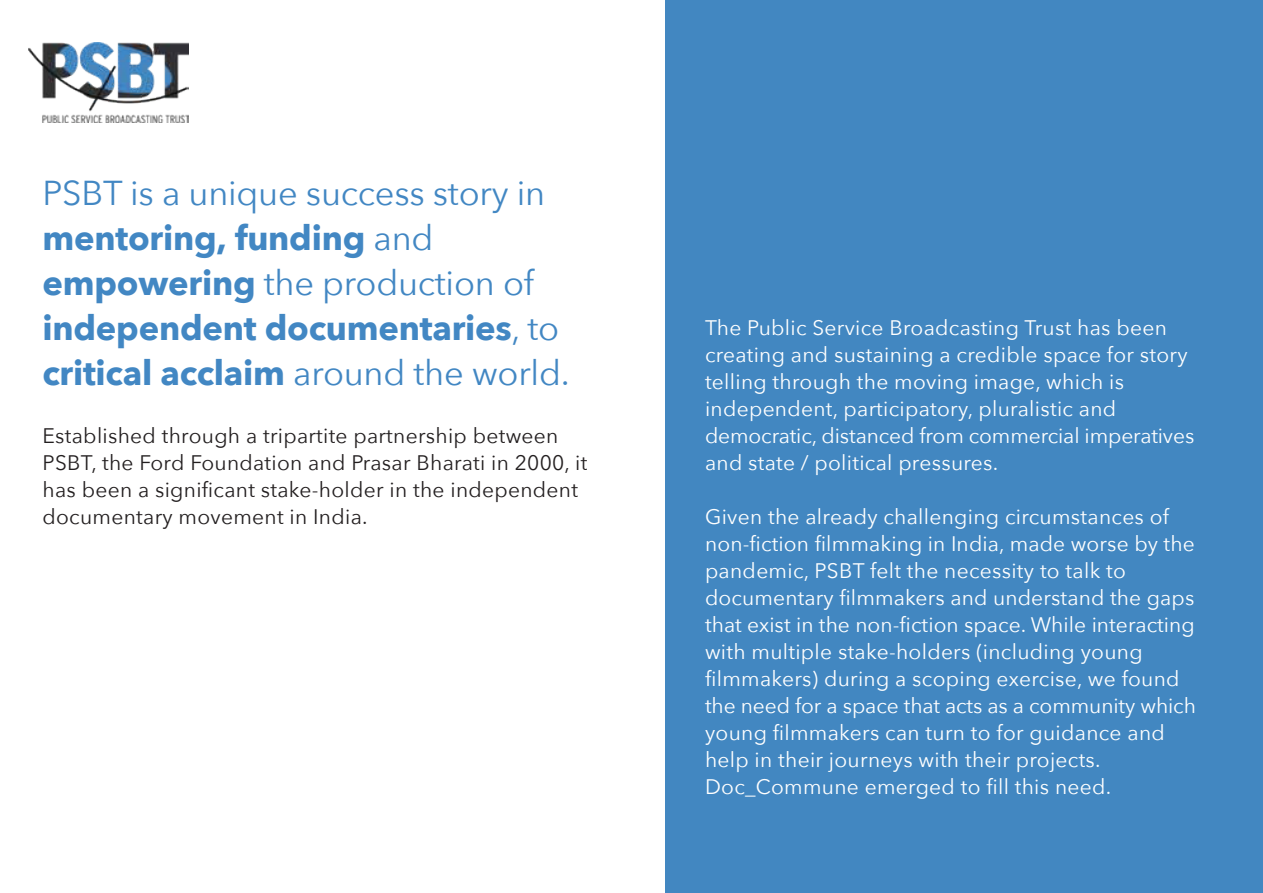
<style>
.page{position:relative;width:1263px;height:893px;background:#fff}
.page>*{position:absolute;margin:0;border:0;box-sizing:border-box;transform-origin:0 0}
.t1{font:700 34.5px/45px "Avenir Next";letter-spacing:-.005em;color:#4287c3}
.t2{font:21px/27px "Avenir Next";letter-spacing:.015em;color:#fff}
.t3{font:21px/27px "Avenir Next";letter-spacing:.015em;color:#231f20}
.s1{font-weight:400}
</style>
<div class="page">
<div style="left:666px;top:0;width:597px;height:893px;background:#4287c1"></div>
<img style="left:29px;top:43px;width:159px;height:79px">
<h1 class="t1" style="left:43px;top:170px;width:529px"><span class="s1">PSBT is a unique success story in </span>mentoring, funding <span class="s1">and </span>empowering <span class="s1">the production of </span>independent documentaries<span class="s1">, to </span>critical acclaim <span class="s1">around the world.</span></h1>
<p class="t3" style="left:43px;top:422px;width:546px">Established through a tripartite partnership between PSBT, the Ford Foundation and Prasar Bharati in 2000, it has been a significant stake-holder in the independent documentary movement in India.</p>
<p class="t2" style="left:705px;top:313px;width:491px">The Public Service Broadcasting Trust has been creating and sustaining a credible space for story telling through the moving image, which is independent, participatory, pluralistic and democratic, distanced from commercial imperatives and state / political pressures.</p>
<p class="t2" style="left:705px;top:502px;width:492px">Given the already challenging circumstances of non-fiction filmmaking in India, made worse by the pandemic, PSBT felt the necessity to talk to documentary filmmakers and understand the gaps that exist in the non-fiction space. While interacting with multiple stake-holders (including young filmmakers) during a scoping exercise, we found the need for a space that acts as a community which young filmmakers can turn to for guidance and help in their journeys with their projects.<br>Doc_Commune emerged to fill this need.</p>
</div>
